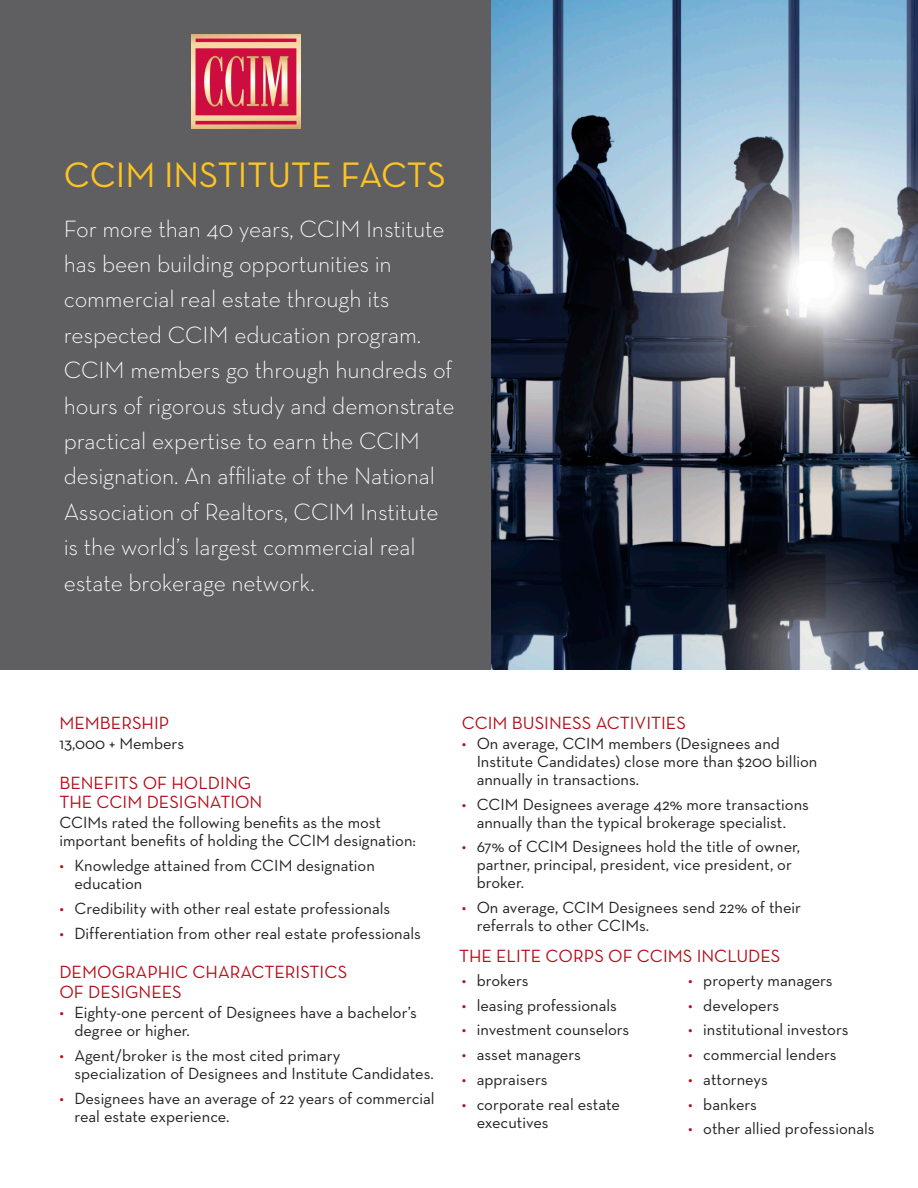
<style>
.page{position:relative;width:918px;height:1188px;background:#fff}
.page>*{position:absolute;margin:0;border:0;box-sizing:border-box;transform-origin:0 0}
.t1{font:36px "Neutra Text";color:#fec422}
.t2{font:300 24px/35.4px "Neutra Text";letter-spacing:-.005em;color:#fff}
.Section{font:18px/19.5px "Neutra Text";color:#b50e1a}
.Bullets{font:16.5px/18px "Neutra Text";color:#231f20}
.s1{color:#b50e1a}
</style>
<div class="page">
<div style="left:0;top:0;width:918px;height:670px;background:#5f5f62"></div>
<img style="left:491px;top:0;width:427px;height:670px">
<img style="left:192px;top:35px;width:109px;height:93px">
<p class="t1" style="left:64px;top:153px;width:384px">CCIM INSTITUTE FACTS</p>
<p class="t2" style="left:64px;top:210px;width:392px">For more than 40 years, CCIM Institute has been building opportunities in commercial real estate through its respected CCIM education program.<br>CCIM members go through hundreds of hours of rigorous study and demonstrate practical expertise to earn the CCIM designation. An affiliate of the National Association of Realtors, CCIM Institute is the world’s largest commercial real estate brokerage network.</p>
<p class="Section" style="left:59px;top:713px;width:112px">MEMBERSHIP</p>
<p class="Bullets" style="left:59px;top:734px;width:126px">13,000 + Members</p>
<p class="Section" style="left:59px;top:773px;width:205px">BENEFITS OF HOLDING<br>THE CCIM DESIGNATION</p>
<p class="Bullets" style="left:59px;top:813px;width:358px">CCIMs rated the following benefits as the most important benefits of holding the CCIM designation:</p>
<p class="Bullets" style="left:74px;top:856px;width:302px;text-indent:-15px"><span class="s1">•</span> Knowledge attained from CCIM designation education</p>
<p class="Bullets" style="left:59px;top:899px;width:332px"><span class="s1">•</span> Credibility with other real estate professionals</p>
<p class="Bullets" style="left:59px;top:924px;width:363px"><span class="s1">•</span> Differentiation from other real estate professionals</p>
<p class="Section" style="left:59px;top:962px;width:289px">DEMOGRAPHIC CHARACTERISTICS<br>OF DESIGNEES</p>
<p class="Bullets" style="left:74px;top:1003px;width:344px;text-indent:-15px"><span class="s1">•</span> Eighty-one percent of Designees have a bachelor’s degree or higher.</p>
<p class="Bullets" style="left:74px;top:1046px;width:361px;text-indent:-15px"><span class="s1">•</span> Agent/broker is the most cited primary specialization of Designees and Institute Candidates.</p>
<p class="Bullets" style="left:74px;top:1089px;width:362px;text-indent:-15px"><span class="s1">•</span> Designees have an average of 22 years of commercial real estate experience.</p>
<p class="Section" style="left:462px;top:713px;width:226px">CCIM BUSINESS ACTIVITIES</p>
<p class="Bullets" style="left:477px;top:734px;width:342px;text-indent:-15px"><span class="s1">•</span> On average, CCIM members (Designees and<br>Institute Candidates) close more than $200 billion annually in transactions.</p>
<p class="Bullets" style="left:462px;top:795px;width:349px;text-align:center"><span class="s1">•</span> CCIM Designees average 42% more transactions annually than the typical brokerage specialist.</p>
<p class="Bullets" style="left:477px;top:838px;width:325px;text-indent:-15px"><span class="s1">•</span> 67% of CCIM Designees hold the title of owner, partner, principal, president, vice president, or broker.</p>
<p class="Bullets" style="left:477px;top:898px;width:326px;text-indent:-15px"><span class="s1">•</span> On average, CCIM Designees send 22% of their referrals to other CCIMs.</p>
<p class="Section" style="left:459px;top:945px;width:323px">THE ELITE CORPS OF CCIMS INCLUDES</p>
<p class="Bullets" style="left:462px;top:971px;width:68px"><span class="s1">•</span> brokers</p>
<p class="Bullets" style="left:462px;top:996px;width:157px"><span class="s1">•</span> leasing professionals</p>
<p class="Bullets" style="left:462px;top:1020px;width:169px"><span class="s1">•</span> investment counselors</p>
<p class="Bullets" style="left:462px;top:1045px;width:121px"><span class="s1">•</span> asset managers</p>
<p class="Bullets" style="left:462px;top:1070px;width:87px"><span class="s1">•</span> appraisers</p>
<p class="Bullets" style="left:477px;top:1095px;width:145px;text-indent:-15px"><span class="s1">•</span> corporate real estate executives</p>
<p class="Bullets" style="left:688px;top:971px;width:146px"><span class="s1">•</span> property managers</p>
<p class="Bullets" style="left:688px;top:996px;width:92px"><span class="s1">•</span> developers</p>
<p class="Bullets" style="left:688px;top:1020px;width:162px"><span class="s1">•</span> institutional investors</p>
<p class="Bullets" style="left:688px;top:1045px;width:150px"><span class="s1">•</span> commercial lenders</p>
<p class="Bullets" style="left:688px;top:1070px;width:81px"><span class="s1">•</span> attorneys</p>
<p class="Bullets" style="left:688px;top:1095px;width:70px"><span class="s1">•</span> bankers</p>
<p class="Bullets" style="left:688px;top:1119px;width:188px"><span class="s1">•</span> other allied professionals</p>
</div>
